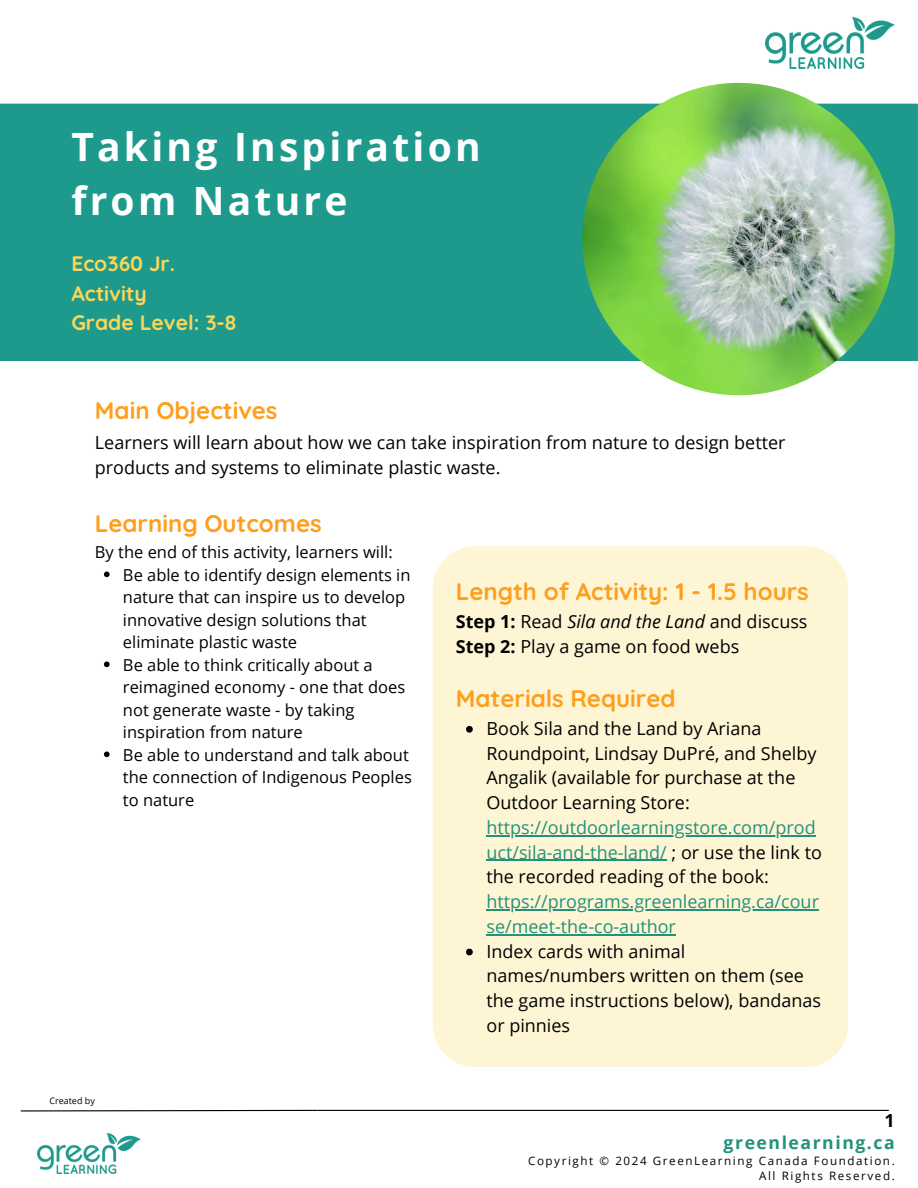
<style>
.page{position:relative;width:918px;height:1188px;background:#fff}
.page>*{position:absolute;margin:0;border:0;box-sizing:border-box;transform-origin:0 0}
.t1{font:700 39px/54px "Open Sans";letter-spacing:.085em;color:#fff}
.t2{font:700 24px "Quicksand";color:#ff9e1b}
.t3{font:700 21px/29.2px "Quicksand";color:#fcd757}
.t4{font:18px/24.8px "Open Sans";color:#000}
.t5{font:18px/24.8px "Open Sans";color:#21927b}
.t6{font:700 18px "Open Sans";color:#000}
.t7{font:700 17.55px "Open Sans";letter-spacing:.09em;color:#21927b}
.t8{font:16.5px/22.5px "Open Sans";color:#000}
.t9{font:11.55px "Open Sans";letter-spacing:.14em;color:#000}
.t10{font:9px "Open Sans";color:#000}
.s1{font-weight:700}
.s2{font-style:italic}
.s3{color:#000}
.s4{color:#21927b}
</style>
<div class="page">
<img style="left:765px;top:18px;width:129px;height:51px">
<div style="left:0;top:104px;width:918px;height:257px;background:#1e9a8d"></div>
<img style="left:582px;top:83px;width:313px;height:312px;border-radius:50%">
<div style="left:433px;top:546px;width:415px;height:521px;background:#fef5d5"></div>
<svg style="left:466px;top:726px;width:7px;height:7px"></svg>
<hr style="left:486px;top:835px;width:330px;height:1px;background:#21927b">
<hr style="left:486px;top:860px;width:181px;height:1px;background:#21927b">
<hr style="left:486px;top:909px;width:333px;height:1px;background:#21927b">
<hr style="left:486px;top:934px;width:190px;height:1px;background:#21927b">
<svg style="left:466px;top:949px;width:7px;height:6px"></svg>
<svg style="left:20px;top:1109px;width:298px;height:3px"></svg>
<hr style="left:317px;top:1110px;width:286px;height:1px;background:#000">
<hr style="left:603px;top:1110px;width:286px;height:1px;background:#000">
<img style="left:38px;top:1134px;width:102px;height:39px">
<svg style="left:104px;top:572px;width:6px;height:5px"></svg>
<svg style="left:104px;top:662px;width:6px;height:5px"></svg>
<svg style="left:104px;top:752px;width:6px;height:5px"></svg>
<p class="t1" style="left:71px;top:118px;width:411px">Taking Inspiration from Nature</p>
<p class="t3" style="left:71px;top:249px;width:167px">Eco360 Jr.<br>Activity<br>Grade Level: 3-8</p>
<h3 class="t2" style="left:95px;top:395px;width:184px">Main Objectives</h3>
<h2 class="t4" style="left:95px;top:430px;width:692px">Learners will learn about how we can take inspiration from nature to design better products and systems to eliminate plastic waste.</h2>
<p class="t2" style="left:95px;top:508px;width:228px">Learning Outcomes</p>
<p class="t8" style="left:95px;top:540px;width:299px">By the end of this activity, learners will:</p>
<p class="t8" style="left:123px;top:563px;width:289px">Be able to identify design elements in nature that can inspire us to develop innovative design solutions that eliminate plastic waste</p>
<p class="t8" style="left:123px;top:653px;width:284px">Be able to think critically about a reimagined economy - one that does not generate waste - by taking inspiration from nature</p>
<p class="t8" style="left:123px;top:743px;width:290px">Be able to understand and talk about the connection of Indigenous Peoples to nature</p>
<h1 class="t2" style="left:456px;top:576px;width:354px">Length of Activity: 1 - 1.5 hours</h1>
<h1 class="t4" style="left:456px;top:609px;width:353px"><span class="s1">Step 1:</span> Read <span class="s2">Sila and the Land</span> and discuss<br><span class="s1">Step 2:</span> Play a game on food webs</h1>
<h4 class="t2" style="left:456px;top:683px;width:221px">Materials Required</h4>
<h2 class="t4" style="left:486px;top:716px;width:332px">Book Sila and the Land by Ariana Roundpoint, Lindsay DuPré, and Shelby Angalik (available for purchase at the Outdoor Learning Store:</h2>
<h6 class="t5" style="left:486px;top:815px;width:337px">https://outdoorlearningstore.com/prod uct/sila-and-the-land/ <span class="s3">; or use the link to the recorded reading of the book:</span></h6>
<h6 class="t4" style="left:486px;top:889px;width:336px"><span class="s4">https://programs.greenlearning.ca/cour se/meet-the-co-author<br></span>Index cards with animal names/numbers written on them (see the game instructions below), bandanas or pinnies</h6>
<p class="t10" style="left:49px;top:1095px;width:47px">Created by</p>
<p class="t6" style="left:885px;top:1108px;width:12px">1</p>
<p class="t7" style="left:724px;top:1130px;width:173px">greenlearning.ca</p>
<h5 class="t9" style="left:528px;top:1152px;width:368px">Copyright © 2024 GreenLearning Canada Foundation.</h5>
<p class="t9" style="left:759px;top:1168px;width:137px">All Rights Reserved.</p>
</div>
